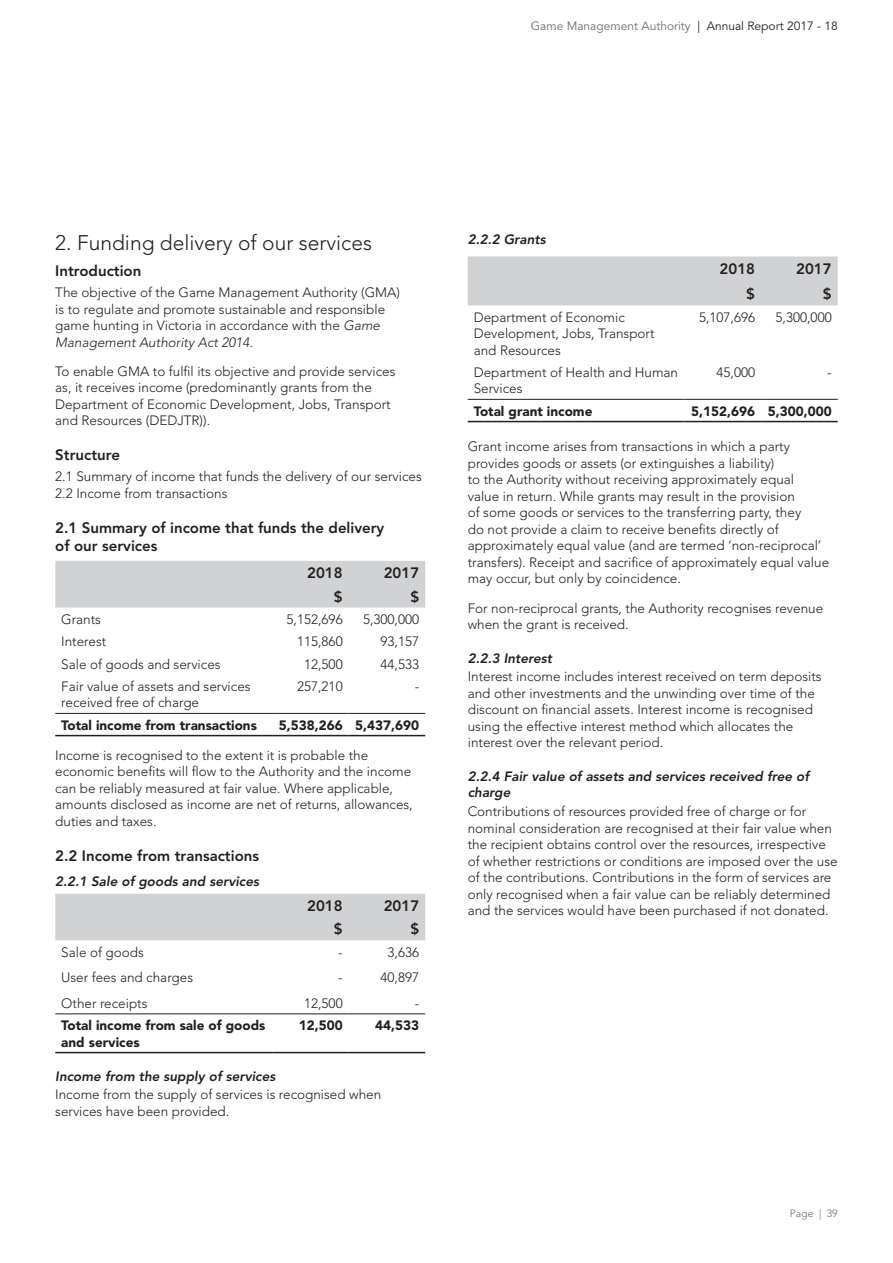
<style>
.page{position:relative;width:893px;height:1263px;background:#fff}
.page>*{position:absolute;margin:0;border:0;box-sizing:border-box;transform-origin:0 0}
.Heading_2{font:300 21px "Avenir LT Std";color:#231f20}
.Heading_4{font:800 15px/18px "Avenir LT Std";color:#231f20}
.body{font:300 13.5px/16.5px "Avenir LT Std";color:#231f20}
.Heading_5{font:italic 800 13.5px/16.5px "Avenir LT Std";color:#231f20}
.TT_F_Right_bold{font:900 13.5px/16.5px "Avenir LT Std";color:#231f20}
.t1{font:12px "Avenir LT Std";color:#6c6d70}
.t2{font:300 10.5px "Avenir LT Std";color:#6c6d70}
.s1{color:#231f20}
.s2{font-style:italic}
</style>
<div class="page">
<div style="left:55px;top:561px;width:370px;height:46px;background:#d1d2d4"></div>
<hr style="left:55px;top:713px;width:217px;height:1px;background:#231f20">
<hr style="left:272px;top:713px;width:77px;height:1px;background:#231f20">
<hr style="left:349px;top:713px;width:76px;height:1px;background:#231f20">
<hr style="left:55px;top:735px;width:217px;height:1px;background:#231f20">
<hr style="left:272px;top:735px;width:77px;height:1px;background:#231f20">
<hr style="left:349px;top:735px;width:76px;height:1px;background:#231f20">
<div style="left:55px;top:894px;width:370px;height:46px;background:#d1d2d4"></div>
<hr style="left:55px;top:1013px;width:217px;height:1px;background:#231f20">
<hr style="left:272px;top:1013px;width:77px;height:1px;background:#231f20">
<hr style="left:349px;top:1013px;width:76px;height:1px;background:#231f20">
<hr style="left:55px;top:1052px;width:217px;height:1px;background:#231f20">
<hr style="left:272px;top:1052px;width:77px;height:1px;background:#231f20">
<hr style="left:349px;top:1052px;width:76px;height:1px;background:#231f20">
<div style="left:468px;top:256px;width:370px;height:49px;background:#d1d2d4"></div>
<hr style="left:468px;top:399px;width:217px;height:1px;background:#231f20">
<hr style="left:685px;top:399px;width:76px;height:1px;background:#231f20">
<hr style="left:761px;top:399px;width:77px;height:1px;background:#231f20">
<hr style="left:468px;top:421px;width:217px;height:1px;background:#231f20">
<hr style="left:685px;top:421px;width:76px;height:1px;background:#231f20">
<hr style="left:761px;top:421px;width:77px;height:1px;background:#231f20">
<p class="t1" style="left:531px;top:19px;width:308px">Game Management Authority <span class="s1">| Annual Report 2017 - 18</span></p>
<p class="Heading_2" style="left:55px;top:230px;width:318px">2. Funding delivery of our services</p>
<p class="Heading_4" style="left:55px;top:262px;width:88px">Introduction</p>
<p class="body" style="left:55px;top:284px;width:346px">The objective of the Game Management Authority (GMA) is to regulate and promote sustainable and responsible game hunting in Victoria in accordance with the <span class="s2">Game Management Authority Act 2014.</span></p>
<p class="body" style="left:55px;top:363px;width:342px">To enable GMA to fulfil its objective and provide services as, it receives income (predominantly grants from the Department of Economic Development, Jobs, Transport and Resources (DEDJTR)).</p>
<p class="Heading_4" style="left:55px;top:446px;width:66px">Structure</p>
<p class="body" style="left:55px;top:468px;width:368px">2.1 Summary of income that funds the delivery of our services<br>2.2 Income from transactions</p>
<p class="Heading_4" style="left:55px;top:518px;width:331px">2.1 Summary of income that funds the delivery of our services</p>
<p class="Heading_4" style="left:307px;top:564px;width:37px">2018</p>
<p class="Heading_4" style="left:384px;top:564px;width:37px">2017</p>
<p class="Heading_4" style="left:334px;top:587px;width:10px">$</p>
<p class="Heading_4" style="left:410px;top:587px;width:10px">$</p>
<p class="body" style="left:61px;top:611px;width:41px">Grants</p>
<p class="body" style="left:287px;top:611px;width:58px">5,152,696</p>
<p class="body" style="left:363px;top:611px;width:58px">5,300,000</p>
<p class="body" style="left:61px;top:633px;width:47px">Interest</p>
<p class="body" style="left:297px;top:633px;width:47px">115,860</p>
<p class="body" style="left:381px;top:633px;width:40px">93,157</p>
<p class="body" style="left:61px;top:656px;width:161px">Sale of goods and services</p>
<p class="body" style="left:304px;top:656px;width:40px">12,500</p>
<p class="body" style="left:381px;top:656px;width:40px">44,533</p>
<p class="body" style="left:61px;top:678px;width:191px">Fair value of assets and services received free of charge</p>
<p class="body" style="left:297px;top:678px;width:47px">257,210</p>
<p class="body" style="left:415px;top:678px;width:6px">-</p>
<p class="TT_F_Right_bold" style="left:61px;top:717px;width:197px">Total income from transactions</p>
<p class="TT_F_Right_bold" style="left:279px;top:717px;width:65px">5,538,266</p>
<p class="TT_F_Right_bold" style="left:355px;top:717px;width:65px">5,437,690</p>
<p class="body" style="left:55px;top:747px;width:359px">Income is recognised to the extent it is probable the economic benefits will flow to the Authority and the income can be reliably measured at fair value. Where applicable, amounts disclosed as income are net of returns, allowances, duties and taxes.</p>
<p class="Heading_4" style="left:55px;top:846px;width:205px">2.2 Income from transactions</p>
<p class="Heading_5" style="left:55px;top:873px;width:205px">2.2.1 Sale of goods and services</p>
<p class="Heading_4" style="left:307px;top:897px;width:37px">2018</p>
<p class="Heading_4" style="left:384px;top:897px;width:37px">2017</p>
<p class="Heading_4" style="left:334px;top:920px;width:10px">$</p>
<p class="Heading_4" style="left:410px;top:920px;width:10px">$</p>
<p class="body" style="left:61px;top:944px;width:84px">Sale of goods</p>
<p class="body" style="left:338px;top:944px;width:6px">-</p>
<p class="body" style="left:388px;top:944px;width:33px">3,636</p>
<p class="body" style="left:61px;top:969px;width:133px">User fees and charges</p>
<p class="body" style="left:338px;top:969px;width:6px">-</p>
<p class="body" style="left:381px;top:969px;width:40px">40,897</p>
<p class="body" style="left:61px;top:995px;width:88px">Other receipts</p>
<p class="body" style="left:304px;top:995px;width:40px">12,500</p>
<p class="body" style="left:415px;top:995px;width:6px">-</p>
<p class="TT_F_Right_bold" style="left:61px;top:1017px;width:206px">Total income from sale of goods and services</p>
<p class="TT_F_Right_bold" style="left:299px;top:1017px;width:45px">12,500</p>
<p class="TT_F_Right_bold" style="left:375px;top:1017px;width:45px">44,533</p>
<p class="Heading_5" style="left:55px;top:1068px;width:222px">Income from the supply of services</p>
<p class="body" style="left:55px;top:1086px;width:327px">Income from the supply of services is recognised when services have been provided.</p>
<p class="Heading_5" style="left:468px;top:231px;width:79px">2.2.2 Grants</p>
<p class="Heading_4" style="left:720px;top:260px;width:37px">2018</p>
<p class="Heading_4" style="left:796px;top:260px;width:37px">2017</p>
<p class="Heading_4" style="left:746px;top:285px;width:10px">$</p>
<p class="Heading_4" style="left:823px;top:285px;width:10px">$</p>
<p class="body" style="left:474px;top:309px;width:182px">Department of Economic<br>Development, Jobs, Transport and Resources</p>
<p class="body" style="left:699px;top:309px;width:58px">5,107,696</p>
<p class="body" style="left:775px;top:309px;width:58px">5,300,000</p>
<p class="body" style="left:474px;top:364px;width:206px">Department of Health and Human<br>Services</p>
<p class="body" style="left:716px;top:364px;width:40px">45,000</p>
<p class="body" style="left:827px;top:364px;width:6px">-</p>
<p class="TT_F_Right_bold" style="left:474px;top:403px;width:120px">Total grant income</p>
<p class="TT_F_Right_bold" style="left:691px;top:403px;width:65px">5,152,696</p>
<p class="TT_F_Right_bold" style="left:768px;top:403px;width:65px">5,300,000</p>
<p class="body" style="left:468px;top:439px;width:363px">Grant income arises from transactions in which a party provides goods or assets (or extinguishes a liability)<br>to the Authority without receiving approximately equal<br>value in return. While grants may result in the provision<br>of some goods or services to the transferring party, they<br>do not provide a claim to receive benefits directly of approximately equal value (and are termed ‘non-reciprocal’ transfers). Receipt and sacrifice of approximately equal value may occur, but only by coincidence.</p>
<p class="body" style="left:468px;top:600px;width:357px">For non-reciprocal grants, the Authority recognises revenue when the grant is received.</p>
<p class="Heading_5" style="left:468px;top:650px;width:86px">2.2.3 Interest</p>
<p class="body" style="left:468px;top:668px;width:355px">Interest income includes interest received on term deposits and other investments and the unwinding over time of the discount on financial assets. Interest income is recognised using the effective interest method which allocates the interest over the relevant period.</p>
<p class="Heading_5" style="left:468px;top:768px;width:343px">2.2.4 Fair value of assets and services received free of charge</p>
<p class="body" style="left:468px;top:803px;width:371px">Contributions of resources provided free of charge or for nominal consideration are recognised at their fair value when the recipient obtains control over the resources, irrespective of whether restrictions or conditions are imposed over the use of the contributions. Contributions in the form of services are only recognised when a fair value can be reliably determined and the services would have been purchased if not donated.</p>
<p class="t2" style="left:790px;top:1207px;width:49px">Page | 39</p>
</div>
